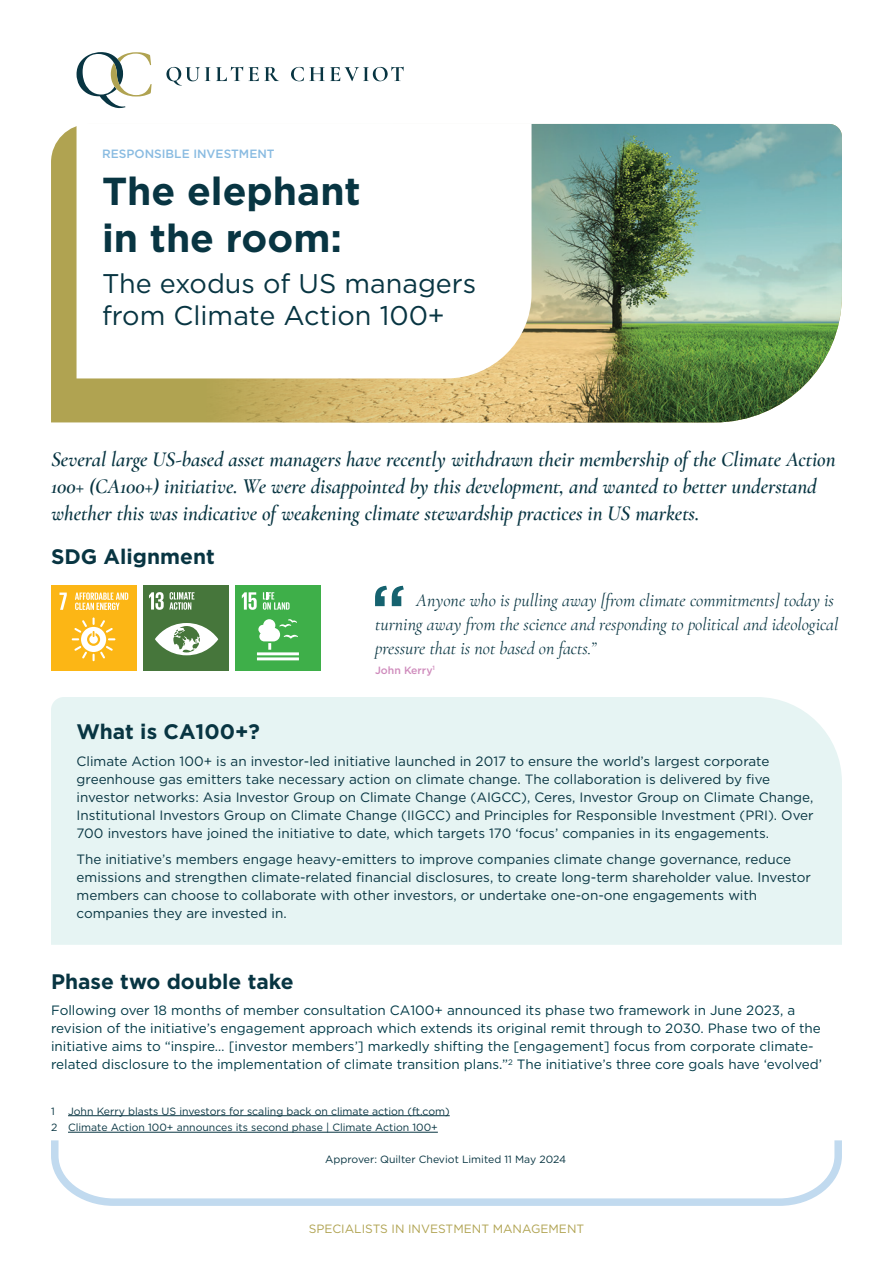
<style>
.page{position:relative;width:893px;height:1263px;background:#fff}
.page>*{position:absolute;margin:0;border:0;box-sizing:border-box;transform-origin:0 0}
.t1{font:700 39px/46.8px "Gotham";color:#083542}
.t2{font:27px/32.4px "Gotham";color:#083542}
.t3{font:italic 600 21px/27px "Cormorant Garamond";color:#083542}
.t4{font:700 21px "Gotham";color:#083542}
.t5{font:italic 18px/24px "Cormorant Garamond";color:#083542}
.t6{font:13.5px/18px "Gotham";color:#083542}
.t7{font:13.5px/18px "Gotham";color:#003a47}
.t8{font:12px "Gotham";color:#b0a351}
.t9{font:500 12px "Gotham";color:#89bbe1}
.t10{font:10.5px/16.5px "Gotham";color:#083542}
.t11{font:500 10.5px "Gotham";color:#cf8bbc}
</style>
<div class="page">
<div style="left:51px;top:126px;width:155px;height:296px;background:#b0a351"></div>
<img style="left:206px;top:124px;width:636px;height:298px">
<svg style="left:77px;top:52px;width:75px;height:56px"></svg>
<svg style="left:166px;top:67px;width:44px;height:19px"></svg>
<svg style="left:216px;top:67px;width:63px;height:14px"></svg>
<svg style="left:291px;top:67px;width:113px;height:14px"></svg>
<svg style="left:77px;top:124px;width:454px;height:254px"></svg>
<svg style="left:51px;top:1140px;width:791px;height:66px"></svg>
<div style="left:143px;top:585px;width:85px;height:85px;background:#46763b"></div>
<svg style="left:155px;top:623px;width:63px;height:32px"></svg>
<div style="left:236px;top:585px;width:85px;height:85px;background:#3eaf49"></div>
<hr style="left:257px;top:652px;width:42px;height:3px;background:#fff">
<hr style="left:257px;top:657px;width:42px;height:3px;background:#fff">
<svg style="left:258px;top:619px;width:40px;height:31px"></svg>
<svg style="left:242px;top:592px;width:15px;height:18px"></svg>
<svg style="left:263px;top:592px;width:27px;height:18px"></svg>
<div style="left:51px;top:586px;width:85px;height:85px;background:#fcb615"></div>
<svg style="left:72px;top:617px;width:43px;height:44px"></svg>
<svg style="left:59px;top:592px;width:8px;height:18px"></svg>
<svg style="left:75px;top:592px;width:53px;height:18px"></svg>
<svg style="left:136px;top:585px;width:59px;height:25px"></svg>
<svg style="left:375px;top:586px;width:29px;height:20px"></svg>
<div style="left:51px;top:697px;width:791px;height:248px;background:#e6f4f3"></div>
<hr style="left:68px;top:1115px;width:382px;height:1px;background:#083542">
<hr style="left:68px;top:1132px;width:370px;height:1px;background:#083542">
<p class="t9" style="left:102px;top:146px;width:174px">RESPONSIBLE INVESTMENT</p>
<h1 class="t1" style="left:102px;top:168px;width:260px">The elephant in the room:</h1>
<h2 class="t2" style="left:102px;top:267px;width:376px">The exodus of US managers from Climate Action 100+</h2>
<p class="t3" style="left:51px;top:446px;width:786px">Several large US-based asset managers have recently withdrawn their membership of the Climate Action<br>100+ (CA100+) initiative. We were disappointed by this development, and wanted to better understand whether this was indicative of weakening climate stewardship practices in US markets.</p>
<h3 class="t4" style="left:51px;top:543px;width:165px">SDG Alignment</h3>
<h3 class="t5" style="left:375px;top:588px;width:465px;text-indent:41px">Anyone who is pulling away [from climate commitments] today is turning away from the science and responding to political and ideological pressure that is not based on facts.”</h3>
<p class="t11" style="left:375px;top:663px;width:61px">John Kerry<sup>1</sup></p>
<h3 class="t4" style="left:77px;top:718px;width:185px">What is CA100+?</h3>
<p class="t6" style="left:77px;top:752px;width:739px">Climate Action 100+ is an investor-led initiative launched in 2017 to ensure the world’s largest corporate greenhouse gas emitters take necessary action on climate change. The collaboration is delivered by five investor networks: Asia Investor Group on Climate Change (AIGCC), Ceres, Investor Group on Climate Change, Institutional Investors Group on Climate Change (IIGCC) and Principles for Responsible Investment (PRI). Over 700 investors have joined the initiative to date, which targets 170 ‘focus’ companies in its engagements.</p>
<p class="t6" style="left:77px;top:850px;width:736px">The initiative’s members engage heavy-emitters to improve companies climate change governance, reduce emissions and strengthen climate-related financial disclosures, to create long-term shareholder value. Investor members can choose to collaborate with other investors, or undertake one-on-one engagements with companies they are invested in.</p>
<h3 class="t4" style="left:51px;top:967px;width:244px">Phase two double take</h3>
<p class="t7" style="left:51px;top:1001px;width:773px">Following over 18 months of member consultation CA100+ announced its phase two framework in June 2023, a revision of the initiative’s engagement approach which extends its original remit through to 2030. Phase two of the initiative aims to “inspire… [investor members’] markedly shifting the [engagement] focus from corporate climate&shy;related disclosure to the implementation of climate transition plans.”<sup>2</sup> The initiative’s three core goals have ‘evolved’</p>
<p class="t10" style="left:51px;top:1102px;width:5px">1</p>
<p class="t10" style="left:51px;top:1102px;width:400px;text-indent:17px">John Kerry blasts US investors for scaling back on climate action (ft.com)<br>2 Climate Action 100+ announces its second phase | Climate Action 100+</p>
<p class="t10" style="left:325px;top:1151px;width:242px">Approver: Quilter Cheviot Limited 11 May 2024</p>
<p class="t8" style="left:309px;top:1221px;width:277px">SPECIALISTS IN INVESTMENT MANAGEMENT</p>
</div>
